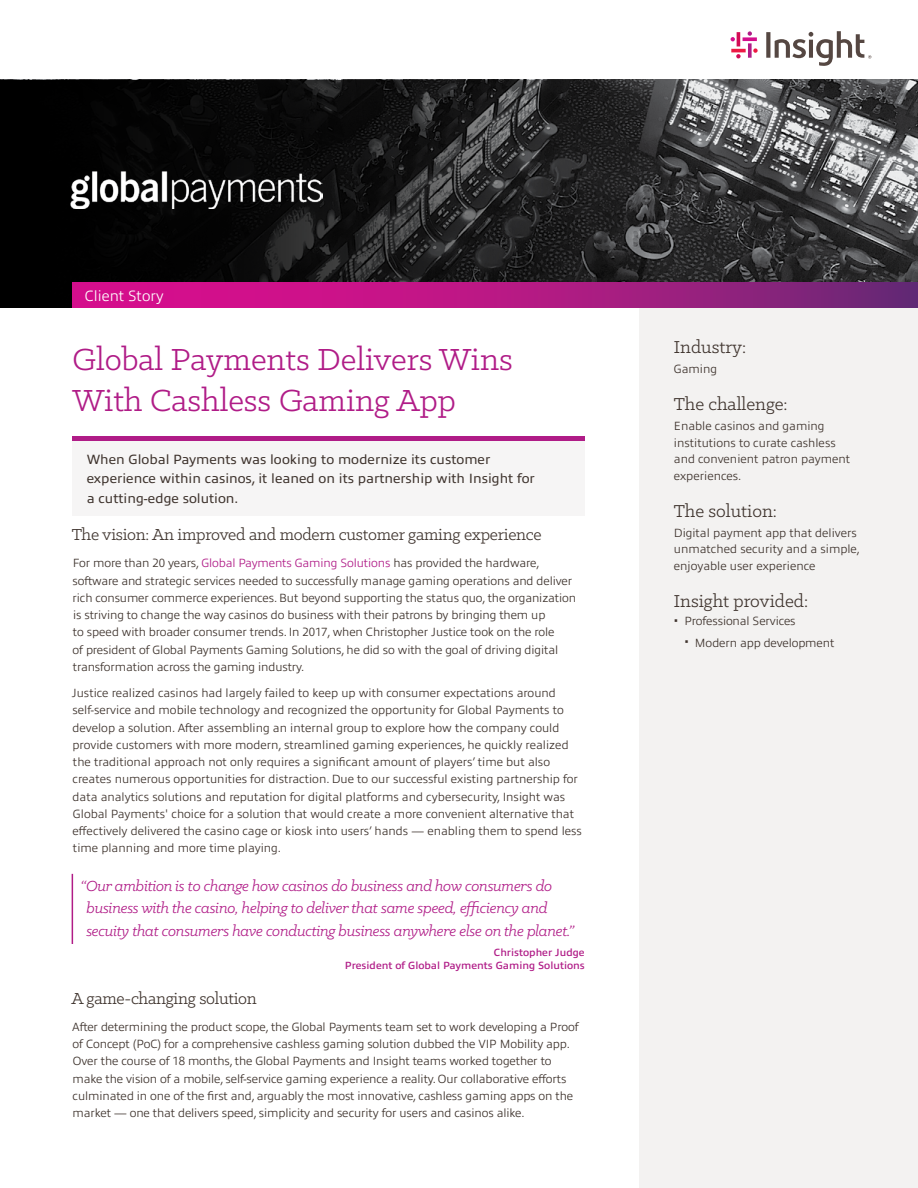
<style>
.page{position:relative;width:918px;height:1188px;background:#fff}
.page>*{position:absolute;margin:0;border:0;box-sizing:border-box;transform-origin:0 0}
.Page_title{font:34.5px/40.5px "Klinic Slab";color:#b01c87}
.Sidebar_Title{font:19.5px "Klinic Slab";color:#3e332d}
.t1{font:18px "Klinic Slab";letter-spacing:-.015em;color:#3e332d}
.Callout{font:italic 16.5px/22.5px "Klinic Slab";letter-spacing:-.02em;color:#b01c87}
.Document_type{font:300 15px "Allumi Pro";color:#fff}
.Intro_Blurb{font:13.5px/19.5px "Allumi Pro";color:#3e332d}
.Body{font:300 12px/17.2px "Allumi Pro";letter-spacing:-.01em;color:#3e332d}
.Sidebar_Body{font:300 12px/16.5px "Allumi Pro";color:#3e332d}
.Body-2{font:600 10.5px/13.5px "Allumi Pro";color:#b01c87;text-align:right}
.s1{color:#b01c87}
.s2{font-size:13.5px}
</style>
<div class="page">
<img style="left:649px;top:80px;width:269px;height:203px">
<svg style="left:0;top:80px;width:649px;height:227px;background:#171617"></svg>
<div style="left:72px;top:441px;width:513px;height:74px;background:#f6f5f5"></div>
<div style="left:72px;top:436px;width:513px;height:5px;background:#b01c87"></div>
<div style="left:639px;top:301px;width:279px;height:887px;background:#f3f2f1"></div>
<svg style="left:72px;top:283px;width:846px;height:24px;background:#af1983"></svg>
<hr style="left:72px;top:874px;width:1px;height:70px;background:#b01c87">
<svg style="left:748px;top:43px;width:4px;height:15px"></svg>
<svg style="left:748px;top:31px;width:4px;height:5px"></svg>
<hr style="left:737px;top:32px;width:3px;height:14px;background:#d30b55">
<svg style="left:736px;top:54px;width:5px;height:4px"></svg>
<svg style="left:743px;top:37px;width:14px;height:4px"></svg>
<svg style="left:731px;top:37px;width:4px;height:4px"></svg>
<hr style="left:731px;top:49px;width:15px;height:3px;background:#ed1944">
<svg style="left:753px;top:48px;width:5px;height:5px"></svg>
<svg style="left:766px;top:31px;width:105px;height:35px"></svg>
<img style="left:70px;top:171px;width:252px;height:37px">
<p class="Document_type" style="left:85px;top:284px;width:80px">Client Story</p>
<p class="Page_title" style="left:72px;top:338px;width:442px">Global Payments Delivers Wins<br>With Cashless Gaming App</p>
<p class="Intro_Blurb" style="left:87px;top:448px;width:450px">When Global Payments was looking to modernize its customer experience within casinos, it leaned on its partnership with Insight for a cutting-edge solution.</p>
<h1 class="t1" style="left:72px;top:523px;width:471px">The vision: An improved and modern customer gaming experience</h1>
<p class="Body" style="left:72px;top:554px;width:505px">For more than 20 years, <span class="s1">Global Payments Gaming Solutions</span> has provided the hardware, software and strategic services needed to successfully manage gaming operations and deliver rich consumer commerce experiences. But beyond supporting the status quo, the organization is striving to change the way casinos do business with their patrons by bringing them up<br>to speed with broader consumer trends. In 2017, when Christopher Justice took on the role<br>of president of Global Payments Gaming Solutions, he did so with the goal of driving digital transformation across the gaming industry.</p>
<p class="Body" style="left:72px;top:683px;width:512px">Justice realized casinos had largely failed to keep up with consumer expectations around self-service and mobile technology and recognized the opportunity for Global Payments to develop a solution. After assembling an internal group to explore how the company could provide customers with more modern, streamlined gaming experiences, he quickly realized the traditional approach not only requires a significant amount of players’ time but also creates numerous opportunities for distraction. Due to our successful existing partnership for data analytics solutions and reputation for digital platforms and cybersecurity, Insight was Global Payments' choice for a solution that would create a more convenient alternative that effectively delivered the casino cage or kiosk into users’ hands — enabling them to spend less time planning and more time playing.</p>
<p class="Callout" style="left:86px;top:874px;width:490px;text-indent:-6px">“Our ambition is to change how casinos do business and how consumers do business with the casino, helping to deliver that same speed, efficiency and secuity that consumers have conducting business anywhere else on the planet.”</p>
<p class="Body-2" style="left:345px;top:945px;width:241px">Christopher Judge<br>President of Global Payments Gaming Solutions</p>
<h1 class="t1" style="left:71px;top:987px;width:187px">A game-changing solution</h1>
<p class="Body" style="left:72px;top:1017px;width:508px">After determining the product scope, the Global Payments team set to work developing a Proof of Concept (PoC) for a comprehensive cashless gaming solution dubbed the VIP Mobility app.<br>Over the course of 18 months, the Global Payments and Insight teams worked together to make the vision of a mobile, self-service gaming experience a reality. Our collaborative efforts culminated in one of the first and, arguably the most innovative, cashless gaming apps on the market — one that delivers speed, simplicity and security for users and casinos alike.</p>
<p class="Sidebar_Title" style="left:674px;top:335px;width:74px">Industry:</p>
<p class="Sidebar_Body" style="left:674px;top:360px;width:45px">Gaming</p>
<p class="Sidebar_Title" style="left:674px;top:392px;width:115px">The challenge:</p>
<p class="Sidebar_Body" style="left:674px;top:417px;width:178px">Enable casinos and gaming institutions to curate cashless and convenient patron payment experiences.</p>
<p class="Sidebar_Title" style="left:674px;top:498px;width:104px">The solution:</p>
<p class="Sidebar_Body" style="left:674px;top:523px;width:188px">Digital payment app that delivers unmatched security and a simple, enjoyable user experience</p>
<p class="Sidebar_Title" style="left:674px;top:588px;width:136px">Insight provided:</p>
<p class="Body" style="left:674px;top:611px;width:123px"><span class="s2">•</span> Professional Services</p>
<p class="Body" style="left:684px;top:633px;width:151px"><span class="s2">•</span> Modern app development</p>
</div>
